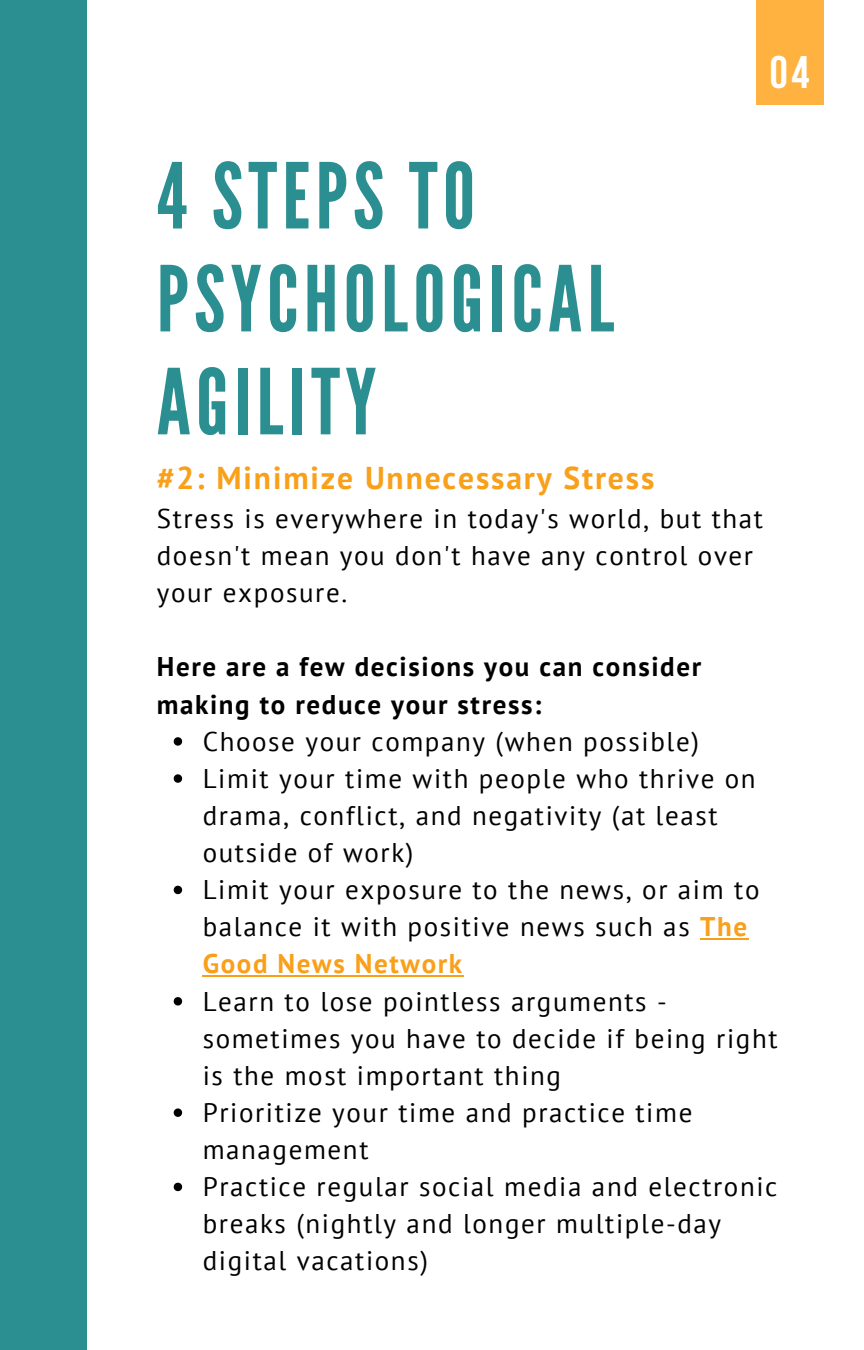
<style>
.page{position:relative;width:864px;height:1350px;background:#fff}
.page>*{position:absolute;margin:0;border:0;box-sizing:border-box;transform-origin:0 0}
.t1{font:90.67px/103px "League Gothic";letter-spacing:.06em;color:#2b8f92}
.t2{font:700 45.45px "Bebas Neue";color:#fff}
.t3{font:700 31.5px "PT Sans";letter-spacing:.06em;color:#f9a01b}
.t4{font:27px/37.1px "PT Sans";letter-spacing:.06em;color:#000}
.t5{font:700 27px/37.1px "PT Sans";letter-spacing:.06em;color:#000}
.s1{font-weight:700;color:#f9a01b}
</style>
<div class="page">
<div style="left:0;top:0;width:86px;height:1350px;background:#2b8f92"></div>
<svg style="left:174px;top:737px;width:8px;height:9px"></svg>
<svg style="left:174px;top:774px;width:8px;height:9px"></svg>
<svg style="left:174px;top:886px;width:8px;height:8px"></svg>
<hr style="left:700px;top:938px;width:49px;height:2px;background:#f9a01b">
<hr style="left:203px;top:975px;width:261px;height:2px;background:#f9a01b">
<svg style="left:174px;top:997px;width:8px;height:9px"></svg>
<svg style="left:174px;top:1108px;width:8px;height:9px"></svg>
<svg style="left:174px;top:1183px;width:8px;height:8px"></svg>
<div style="left:756px;top:0;width:67px;height:105px;background:#ffb23f"></div>
<h2 class="t2" style="left:770px;top:54px;width:41px">04</h2>
<h1 class="t1" style="left:157px;top:147px;width:459px">4 STEPS TO<br>PSYCHOLOGICAL<br>AGILITY</h1>
<p class="t3" style="left:157px;top:457px;width:499px">#2: Minimize Unnecessary Stress</p>
<p class="t4" style="left:157px;top:499px;width:608px">Stress is everywhere in today's world, but that doesn't mean you don't have any control over your exposure.</p>
<p class="t5" style="left:157px;top:648px;width:546px">Here are a few decisions you can consider making to reduce your stress:</p>
<p class="t4" style="left:203px;top:722px;width:558px">Choose your company (when possible)<br>Limit your time with people who thrive on drama, conflict, and negativity (at least outside of work)<br>Limit your exposure to the news, or aim to balance it with positive news such as <span class="s1">The Good News Network</span></p>
<p class="t4" style="left:203px;top:982px;width:576px">Learn to lose pointless arguments - sometimes you have to decide if being right is the most important thing<br>Prioritize your time and practice time management<br>Practice regular social media and electronic breaks (nightly and longer multiple-day digital vacations)</p>
</div>
